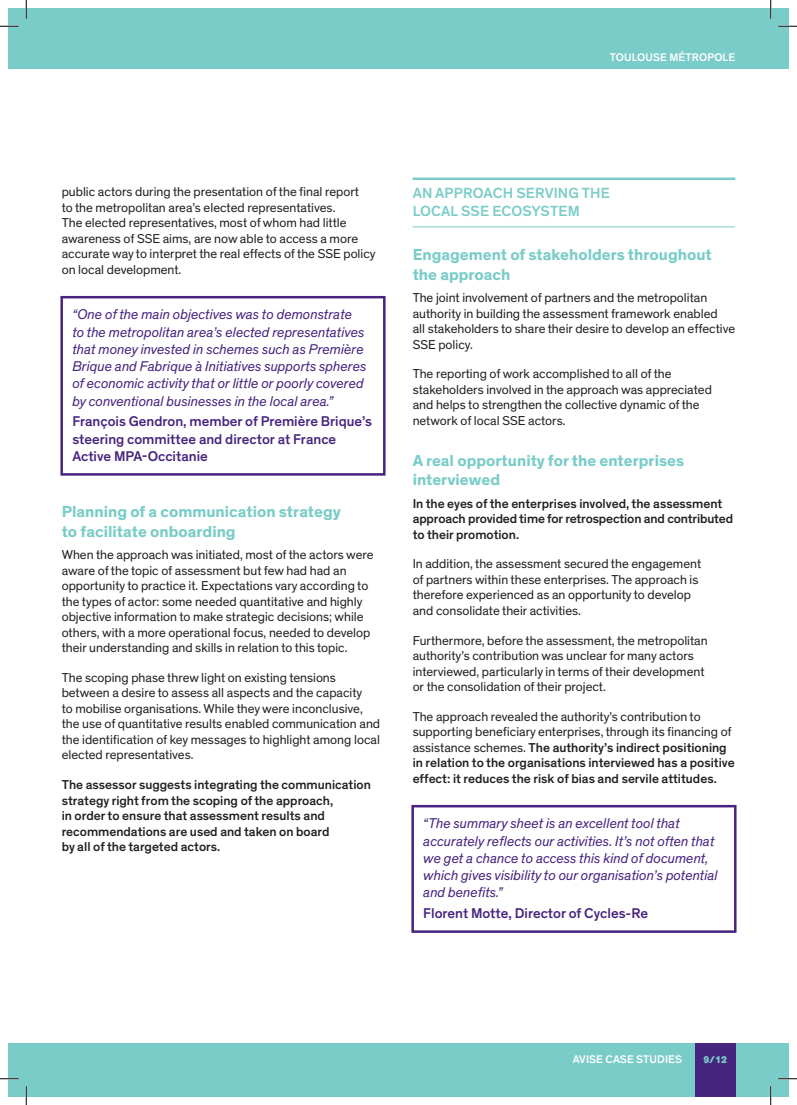
<style>
.page{position:relative;width:797px;height:1105px;background:#fff}
.page>*{position:absolute;margin:0;border:0;box-sizing:border-box;transform-origin:0 0}
.Titre_3{font:700 16.25px/19.5px "Theinhardt";color:#7accc8}
.Titre_2{font:500 15px/18px "Theinhardt";letter-spacing:.01em;color:#7accc8}
.Citation{font:italic 14.38px/17.2px "Theinhardt";color:#472480}
.Citation_-_source{font:500 14.38px/17.2px "Theinhardt";color:#472480}
.t1{font:13.12px/15.5px "Theinhardt";color:#231f20}
.t2{font:500 13.12px/15.5px "Theinhardt";color:#231f20}
.t3{font:500 11.25px "Theinhardt";letter-spacing:.01em;color:#fff}
.t4{font:800 10px "Theinhardt";color:#7accc8}
.s1{font-weight:400}
</style>
<div class="page">
<div style="left:9px;top:1043px;width:779px;height:53px;background:#7accc8"></div>
<div style="left:694px;top:1043px;width:41px;height:53px;background:#472480"></div>
<div style="left:9px;top:9px;width:779px;height:60px;background:#7accc8"></div>
<div style="left:60px;top:296px;width:325px;height:180px;border:2px solid #472480"></div>
<hr style="left:412px;top:178px;width:323px;height:2px;background:#7accc8">
<hr style="left:412px;top:226px;width:323px;height:1px;background:#7accc8">
<div style="left:411px;top:805px;width:325px;height:128px;border:2px solid #472480"></div>
<svg style="left:0;top:25px;width:19px;height:2px"></svg>
<svg style="left:778px;top:25px;width:19px;height:2px"></svg>
<svg style="left:0;top:1078px;width:19px;height:1px"></svg>
<svg style="left:778px;top:1078px;width:19px;height:1px"></svg>
<svg style="left:25px;top:0;width:2px;height:19px"></svg>
<svg style="left:25px;top:1086px;width:2px;height:19px"></svg>
<svg style="left:770px;top:0;width:1px;height:19px"></svg>
<svg style="left:770px;top:1086px;width:1px;height:19px"></svg>
<p class="t3" style="left:609px;top:50px;width:127px">TOULOUSE MÉTROPOLE</p>
<p class="t1" style="left:62px;top:184px;width:315px">public actors during the presentation of the final report<br>to the metropolitan area’s elected representatives.<br>The elected representatives, most of whom had little awareness of SSE aims, are now able to access a more accurate way to interpret the real effects of the SSE policy on local development.</p>
<p class="Citation" style="left:72px;top:306px;width:295px">“One of the main objectives was to demonstrate to the metropolitan area’s elected representatives that money invested in schemes such as Première Brique and Fabrique à Initiatives supports spheres of economic activity that or little or poorly covered by conventional businesses in the local area.”</p>
<p class="Citation_-_source" style="left:72px;top:413px;width:301px">François Gendron, member of Première Brique’s steering committee and director at France<br>Active MPA-Occitanie</p>
<p class="Titre_3" style="left:62px;top:502px;width:281px">Planning of a communication strategy to facilitate onboarding</p>
<p class="t1" style="left:62px;top:547px;width:313px">When the approach was initiated, most of the actors were aware of the topic of assessment but few had had an opportunity to practice it. Expectations vary according to the types of actor: some needed quantitative and highly objective information to make strategic decisions; while others, with a more operational focus, needed to develop their understanding and skills in relation to this topic.</p>
<p class="t1" style="left:62px;top:670px;width:320px">The scoping phase threw light on existing tensions between a desire to assess all aspects and the capacity<br>to mobilise organisations. While they were inconclusive, the use of quantitative results enabled communication and the identification of key messages to highlight among local elected representatives.</p>
<p class="t2" style="left:62px;top:777px;width:311px">The assessor suggests integrating the communication strategy right from the scoping of the approach,<br>in order to ensure that assessment results and recommendations are used and taken on board<br>by all of the targeted actors.</p>
<p class="Titre_2" style="left:413px;top:184px;width:199px">AN APPROACH SERVING THE<br>LOCAL SSE ECOSYSTEM</p>
<p class="Titre_3" style="left:412px;top:245px;width:301px">Engagement of stakeholders throughout the approach</p>
<p class="t1" style="left:412px;top:290px;width:324px">The joint involvement of partners and the metropolitan authority in building the assessment framework enabled<br>all stakeholders to share their desire to develop an effective SSE policy.</p>
<p class="t1" style="left:412px;top:366px;width:301px">The reporting of work accomplished to all of the stakeholders involved in the approach was appreciated and helps to strengthen the collective dynamic of the network of local SSE actors.</p>
<p class="Titre_3" style="left:412px;top:451px;width:273px">A real opportunity for the enterprises interviewed</p>
<p class="t2" style="left:412px;top:496px;width:322px">In the eyes of the enterprises involved, the assessment approach provided time for retrospection and contributed to their promotion.</p>
<p class="t1" style="left:412px;top:556px;width:290px">In addition, the assessment secured the engagement of partners within these enterprises. The approach is therefore experienced as an opportunity to develop and consolidate their activities.</p>
<p class="t1" style="left:412px;top:633px;width:296px">Furthermore, before the assessment, the metropolitan authority’s contribution was unclear for many actors interviewed, particularly in terms of their development or the consolidation of their project.</p>
<p class="t2" style="left:412px;top:709px;width:323px"><span class="s1">The approach revealed the authority’s contribution to supporting beneficiary enterprises, through its financing of assistance schemes.</span> The authority’s indirect positioning in relation to the organisations interviewed has a positive effect: it reduces the risk of bias and servile attitudes.</p>
<p class="Citation" style="left:423px;top:815px;width:296px">“The summary sheet is an excellent tool that accurately reflects our activities. It’s not often that we get a chance to access this kind of document, which gives visibility to our organisation’s potential and benefits.”</p>
<p class="Citation_-_source" style="left:423px;top:905px;width:226px">Florent Motte, Director of Cycles-Re</p>
<p class="t3" style="left:572px;top:1052px;width:111px">AVISE CASE STUDIES</p>
<p class="t4" style="left:703px;top:1053px;width:25px">9/12</p>
</div>
